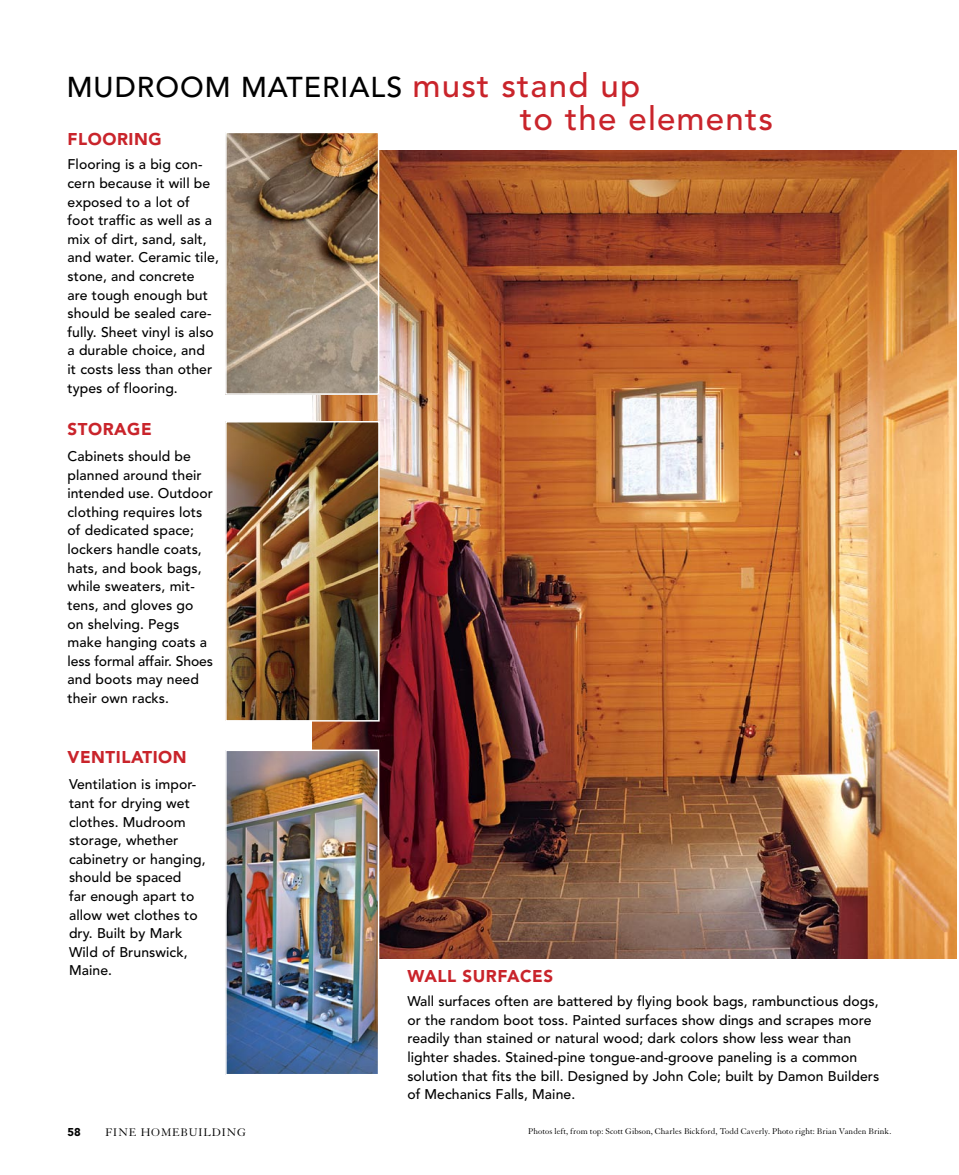
<style>
.page{position:relative;width:959px;height:1175px;background:#fff}
.page>*{position:absolute;margin:0;border:0;box-sizing:border-box;transform-origin:0 0}
.t1{font:500 33px/33px "Avenir";letter-spacing:.035em;color:#c9242b}
.t2{font:500 28.5px "Avenir";color:#000}
.t3{font:900 16.95px "Avenir";letter-spacing:.03em;color:#c9242b}
.t4{font:500 13.95px/18.6px "Avenir";letter-spacing:.005em;color:#000}
.t5{font:12px "Granjon";letter-spacing:.07em;color:#000}
.t6{font:900 11.25px "Avenir";color:#000}
.t7{font:9px "Granjon";letter-spacing:.005em;color:#000}
.s1{font-size:28.5px;color:#000}
</style>
<div class="page">
<img style="left:312px;top:150px;width:644px;height:808px">
<img style="left:228px;top:135px;width:148px;height:257px">
<div style="left:225px;top:132px;width:154px;height:263px;border:2px solid #fff"></div>
<img style="left:228px;top:752px;width:148px;height:320px">
<div style="left:225px;top:749px;width:154px;height:326px;border:2px solid #fff"></div>
<img style="left:228px;top:424px;width:149px;height:294px">
<div style="left:225px;top:421px;width:155px;height:300px;border:2px solid #fff"></div>
<h2 class="t2" style="left:67px;top:71px;width:114px">mudroom</h2>
<h1 class="t1" style="left:520px;top:70px;width:254px;text-indent:-279px"><span class="s1">materials</span> must stand up<br>to the elements</h1>
<p class="t3" style="left:68px;top:128px;width:96px">FLOORING</p>
<p class="t4" style="left:68px;top:156px;width:153px">Flooring is a big con&shy;cern because it will be exposed to a lot of foot traffic as well as a mix of dirt, sand, salt, and water. Ceramic tile, stone, and concrete<br>are tough enough but should be sealed care&shy;fully. Sheet vinyl is also a durable choice, and<br>it costs less than other types of flooring.</p>
<p class="t3" style="left:68px;top:419px;width:86px">STO RAGE</p>
<p class="t4" style="left:68px;top:447px;width:147px">Cabinets should be planned around their intended use. Outdoor clothing requires lots of dedicated space; lockers handle coats, hats, and book bags, while sweaters, mit&shy;tens, and gloves go<br>on shelving. Pegs make hanging coats a less formal affair. Shoes and boots may need their own racks.</p>
<p class="t3" style="left:68px;top:746px;width:121px">VENTILATION</p>
<p class="t4" style="left:69px;top:775px;width:138px">Ventilation is impor&shy;tant for drying wet clothes. Mudroom storage, whether cabinetry or hanging, should be spaced<br>far enough apart to allow wet clothes to dry. Built by Mark<br>Wild of Brunswick,<br>Maine.</p>
<p class="t3" style="left:407px;top:966px;width:145px">WALL SURFACES</p>
<p class="t4" style="left:407px;top:992px;width:473px">Wall surfaces often are battered by flying book bags, rambunctious dogs, or the random boot toss. Painted surfaces show dings and scrapes more readily than stained or natural wood; dark colors show less wear than lighter shades. Stained-pine tongue-and-groove paneling is a common solution that fits the bill. Designed by John Cole; built by Damon Builders of Mechanics Falls, Maine.</p>
<p class="t6" style="left:68px;top:1125px;width:15px">58</p>
<p class="t5" style="left:105px;top:1126px;width:142px">FINE HOMEBUILDING</p>
<p class="t7" style="left:528px;top:1126px;width:364px">Photos left, from top: Scott Gibson, Charles Bickford, Todd Caverly. Photo right: Brian Vanden Brink.</p>
</div>
